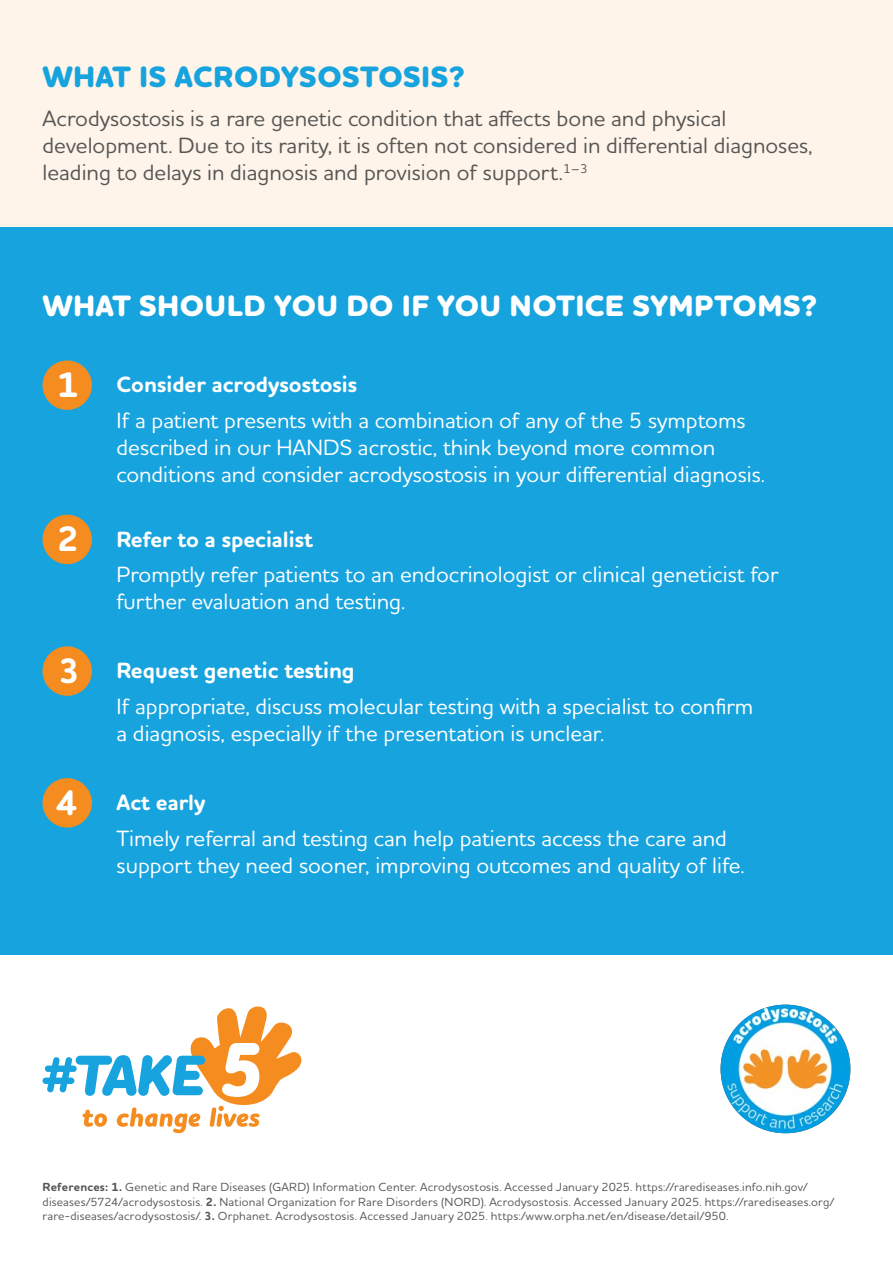
<style>
.page{position:relative;width:893px;height:1263px;background:#fff}
.page>*{position:absolute;margin:0;border:0;box-sizing:border-box;transform-origin:0 0}
.t1{font:700 36px "Houschka Rounded";color:#fff}
.t2{font:800 30px "Houschka Rounded";letter-spacing:.015em;color:#fff}
.t3{font:800 30px "Houschka Rounded";letter-spacing:.015em;color:#17a3de}
.t4{font:500 22.5px/27px "Houschka Rounded";color:#fff}
.t5{font:500 22.5px/27px "Houschka Rounded";color:#575756}
.t6{font:700 22.5px "Houschka Rounded";color:#fff}
.t7{font:500 12px/14.4px "Houschka Rounded";letter-spacing:.02em;color:#575756}
.s1{font-weight:700;font-size:36px}
.s2{font-weight:700}
</style>
<div class="page">
<div style="left:0;top:94px;width:893px;height:1037px;background:#17a3de"></div>
<div style="left:0;top:955px;width:893px;height:308px;background:#fff"></div>
<svg style="left:43px;top:1006px;width:259px;height:127px"></svg>
<img style="left:721px;top:1005px;width:129px;height:128px">
<div style="left:43px;top:360px;width:49px;height:50px;background:#f58c1f;border-radius:50%"></div>
<div style="left:43px;top:515px;width:49px;height:49px;background:#f58c1f;border-radius:50%"></div>
<div style="left:43px;top:646px;width:49px;height:50px;background:#f58c1f;border-radius:50%"></div>
<div style="left:43px;top:778px;width:49px;height:49px;background:#f58c1f;border-radius:50%"></div>
<div style="left:0;top:0;width:893px;height:227px;background:#fef4e9"></div>
<h2 class="t3" style="left:43px;top:57px;width:424px">WHAT IS ACRODYSOSTOSIS?</h2>
<p class="t5" style="left:43px;top:104px;width:772px">Acrodysostosis is a rare genetic condition that affects bone and physical development. Due to its rarity, it is often not considered in differential diagnoses, leading to delays in diagnosis and provision of support.<sup>1–3</sup></p>
<h2 class="t2" style="left:43px;top:287px;width:776px">WHAT SHOULD YOU DO IF YOU NOTICE SYMPTOMS?</h2>
<h1 class="t1" style="left:57px;top:362px;width:23px">1</h1>
<p class="t6" style="left:117px;top:370px;width:242px">Consider acrodysostosis</p>
<p class="t4" style="left:117px;top:406px;width:650px">If a patient presents with a combination of any of the 5 symptoms described in our HANDS acrostic, think beyond more common conditions and consider acrodysostosis in your differential diagnosis.</p>
<h1 class="t1" style="left:57px;top:516px;width:23px">2</h1>
<p class="t6" style="left:117px;top:525px;width:198px">Refer to a specialist</p>
<p class="t4" style="left:117px;top:560px;width:663px">Promptly refer patients to an endocrinologist or clinical geneticist for further evaluation and testing.</p>
<h1 class="t1" style="left:58px;top:647px;width:23px">3</h1>
<p class="t6" style="left:117px;top:656px;width:240px">Request genetic testing</p>
<p class="t4" style="left:117px;top:692px;width:638px">If appropriate, discuss molecular testing with a specialist to confirm a diagnosis, especially if the presentation is unclear.</p>
<p class="t4" style="left:117px;top:784px;width:612px;line-height:35.5px;text-indent:-61px"><span class="s1">4</span> <span class="s2">Act early<br></span>Timely referral and testing can help patients access the care and</p>
<p class="t4" style="left:117px;top:851px;width:630px">support they need sooner, improving outcomes and quality of life.</p>
<p class="t7" style="left:43px;top:1179px;width:793px"><span class="s2">References: 1.</span> Genetic and Rare Diseases (GARD) Information Center. Acrodysostosis. Accessed January 2025. https://rarediseases.info.nih.gov/ diseases/5724/acrodysostosis. <span class="s2">2.</span> National Organization for Rare Disorders (NORD). Acrodysostosis. Accessed January 2025. https://rarediseases.org/ rare-diseases/acrodysostosis/. <span class="s2">3.</span> Orphanet. Acrodysostosis. Accessed January 2025. https:/www.orpha.net/en/disease/detail/950.</p>
</div>
